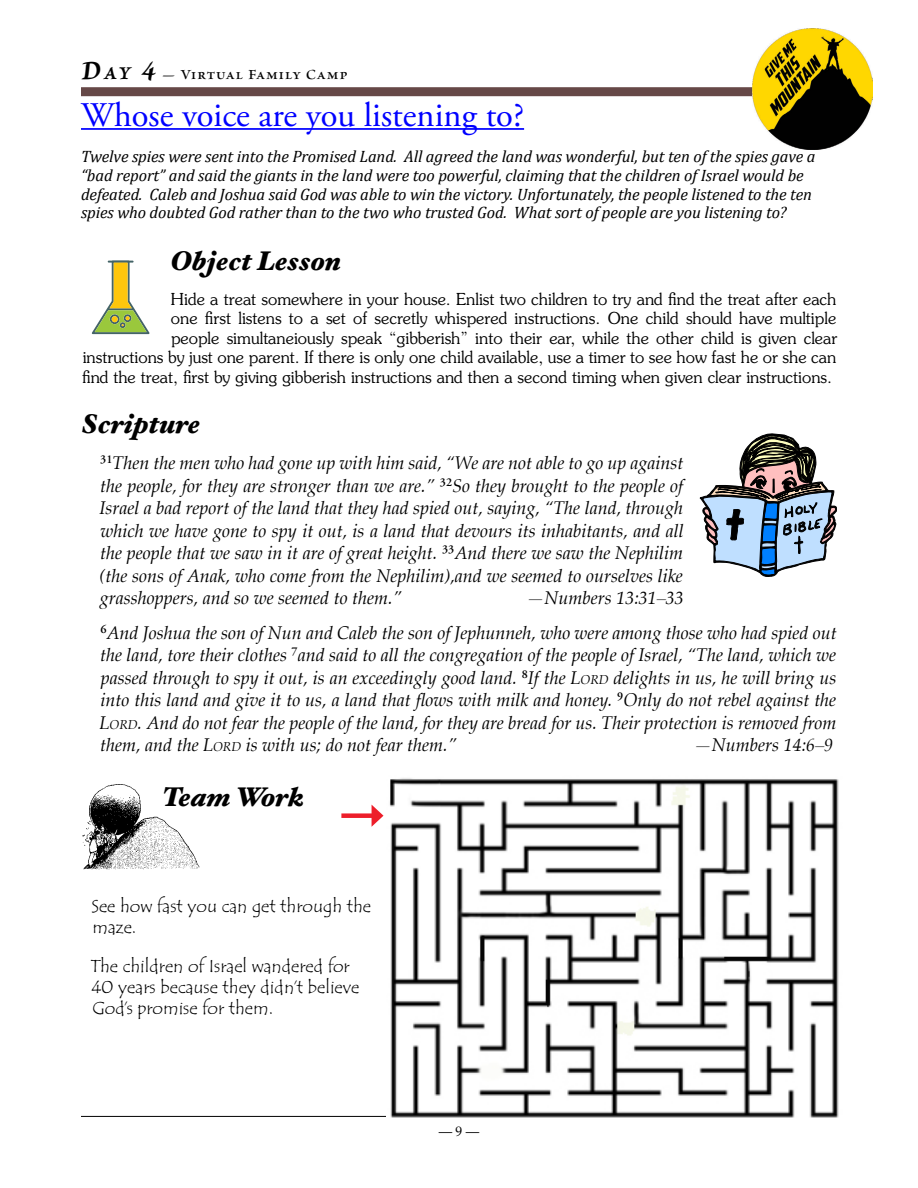
<style>
.page{position:relative;width:918px;height:1188px;background:#fff}
.page>*{position:absolute;margin:0;border:0;box-sizing:border-box;transform-origin:0 0}
.t1{font:34.5px "Adobe Garamond Pro";color:#00f}
.t2{font:italic 900 27px "Hoefler Text";color:#000}
.t3{font:italic 18px/22.5px "Palatino";color:#000;text-align:justify}
.t4{font:18px/21px "Tempus Sans ITC";color:#000}
.t5{font:300 16.5px "Souvenir";color:#000}
.t6{font:italic 16.5px/18.8px "Cambria";letter-spacing:-.005em;color:#000}
.t7{font:15px "Brioso Pro Semibold Subh";letter-spacing:.07em;color:#000}
.t8{font:13.5px "Palatino";color:#000}
.s1{font-family:"Brioso Pro Bold It Capt";font-size:27px}
.s2{font-family:"Brioso Pro Bold It Capt";font-size:18.9px}
.s3{font-style:inherit}
.s4{font-size:12.6px}
</style>
<div class="page">
<hr style="left:81px;top:1116px;width:756px;height:1px;background:#000">
<div style="left:81px;top:87px;width:756px;height:9px;background:#664847"></div>
<img style="left:752px;top:29px;width:121px;height:120px">
<svg style="left:92px;top:261px;width:57px;height:73px"></svg>
<svg style="left:700px;top:434px;width:137px;height:143px"></svg>
<img style="left:387px;top:778px;width:452px;height:340px">
<img style="left:82px;top:784px;width:118px;height:86px">
<div style="left:341px;top:813px;width:35px;height:5px;background:#ed1e2a"></div>
<svg style="left:372px;top:805px;width:11px;height:22px"></svg>
<hr style="left:81px;top:128px;width:443px;height:2px;background:#00f">
<p class="t7" style="left:82px;top:67px;width:267px"><span class="s1">D</span><span class="s2">ay</span> <span class="s1">4</span> — Virtual Family Camp</p>
<h1 class="t1" style="left:81px;top:94px;width:445px">Whose voice are you listening to?</h1>
<p class="t6" style="left:81px;top:147px;width:736px">Twelve spies were sent into the Promised Land. All agreed the land was wonderful, but ten of the spies gave a “bad report” and said the giants in the land were too powerful, claiming that the children of Israel would be defeated. Caleb and Joshua said God was able to win the victory. Unfortunately, the people listened to the ten spies who doubted God rather than to the two who trusted God. What sort of people are you listening to?</p>
<h2 class="t2" style="left:171px;top:245px;width:172px">Object Lesson</h2>
<p class="t5" style="left:171px;top:289px;width:667px">Hide a treat somewhere in your house. Enlist two children to try and find the treat after each</p>
<p class="t5" style="left:171px;top:308px;width:667px">one first listens to a set of secretly whispered instructions. One child should have multiple</p>
<p class="t5" style="left:171px;top:328px;width:668px">people simultaneiously speak “gibberish” into their ear, while the other child is given clear</p>
<p class="t5" style="left:83px;top:347px;width:755px">instructions by just one parent. If there is only one child available, use a timer to see how fast he or she can</p>
<p class="t5" style="left:82px;top:367px;width:752px">find the treat, first by giving gibberish instructions and then a second timing when given clear instructions.</p>
<h2 class="t2" style="left:82px;top:408px;width:120px">Scripture</h2>
<p class="t3" style="left:99px;top:452px;width:586px"><sup>31</sup>Then the men who had gone up with him said, “We are not able to go up against the people, for they are stronger than we are.” <sup>32</sup>So they brought to the people of Israel a bad report of the land that they had spied out, saying, “The land, through which we have gone to spy it out, is a land that devours its inhabitants, and all the people that we saw in it are of great height. <sup>33</sup>And there we saw the Nephilim (the sons of Anak, who come from the Nephilim),and we seemed to ourselves like grasshoppers, and so we seemed to them.”</p>
<p class="t3" style="left:100px;top:581px;width:738px;line-height:34.5px;text-indent:426px">—Numbers 13:31–33<br><sup>6</sup>And Joshua the son of Nun and Caleb the son of Jephunneh, who were among those who had spied out</p>
<p class="t3" style="left:100px;top:644px;width:739px">the land, tore their clothes <sup>7</sup>and said to all the congregation of the people of Israel, “The land, which we passed through to spy it out, is an exceedingly good land. <sup>8</sup>If the <span class="s3">L</span><span class="s4">ORD</span> delights in us, he will bring us into this land and give it to us, a land that flows with milk and honey. <sup>9</sup>Only do not rebel against the <span class="s3">L</span><span class="s4">ORD</span>. And do not fear the people of the land, for they are bread for us. Their protection is removed from them, and the <span class="s3">L</span><span class="s4">ORD</span> is with us; do not fear them.”</p>
<p class="t3" style="left:694px;top:734px;width:141px">—Numbers 14:6–9</p>
<h2 class="t2" style="left:163px;top:781px;width:143px">Team Work</h2>
<p class="t4" style="left:92px;top:895px;width:281px">See how fast you can get through the maze.</p>
<p class="t4" style="left:91px;top:955px;width:270px">The children of Israel wandered for<br>40 years because they didn’t believe<br>God’s promise for them.</p>
<p class="t8" style="left:439px;top:1120px;width:42px">— 9 —</p>
</div>
